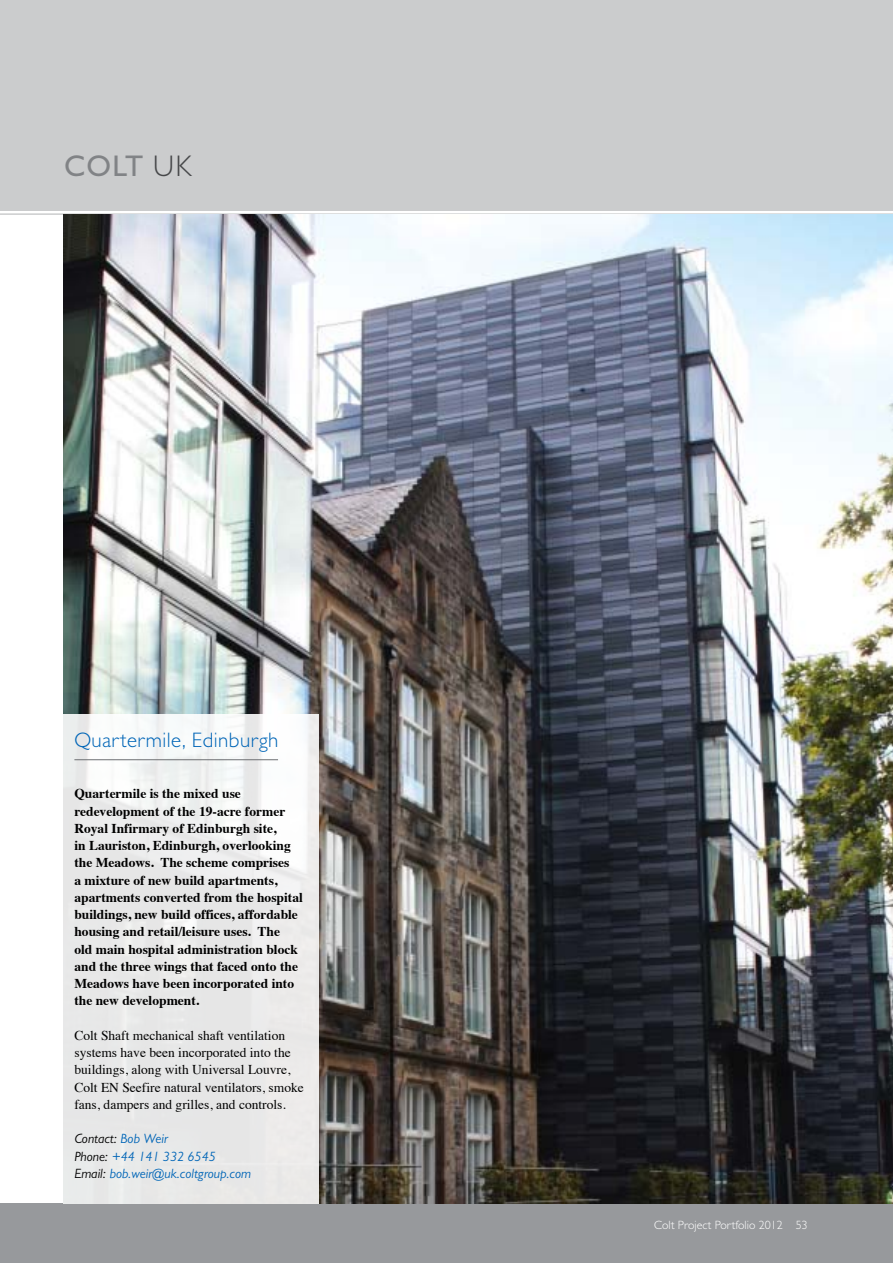
<style>
.page{position:relative;width:893px;height:1263px;background:#fff}
.page>*{position:absolute;margin:0;border:0;box-sizing:border-box;transform-origin:0 0}
.t1{font:500 30px "Gill Sans MT Pro";color:#818386}
.t2{font:300 21px "Gill Sans MT Pro";letter-spacing:.02em;color:#0065b7}
.t3{font:700 13.5px/17.2px "Times";color:#000}
.t4{font:13.5px/17.2px "Times";color:#000}
.t5{font:italic 13.5px/17.2px "Gill Sans MT Pro";color:#0065b7}
.t6{font:300 12px "Gill Sans MT Pro";color:#fff}
.s1{font-weight:300;color:#464749}
.s2{color:#000}
</style>
<div class="page">
<div style="left:0;top:1203px;width:893px;height:60px;background:#97999c"></div>
<div style="left:0;top:0;width:893px;height:210px;background:#cbcccd"></div>
<hr style="left:0;top:213px;width:893px;height:2px;background:#cbcccd">
<img style="left:64px;top:215px;width:829px;height:988px">
<div style="left:64px;top:714px;width:255px;height:489px;background:linear-gradient(to bottom,#f2f3f3,#e5e4e4)"></div>
<hr style="left:74px;top:759px;width:204px;height:1px;background:#6d6f72">
<h1 class="t1" style="left:64px;top:149px;width:129px">COLT <span class="s1">UK</span></h1>
<h2 class="t2" style="left:74px;top:727px;width:206px">Quartermile, Edinburgh</h2>
<p class="t3" style="left:74px;top:784px;width:230px">Quartermile is the mixed use redevelopment of the 19-acre former Royal Infirmary of Edinburgh site,<br>in Lauriston, Edinburgh, overlooking the Meadows. The scheme comprises<br>a mixture of new build apartments, apartments converted from the hospital buildings, new build offices, affordable housing and retail/leisure uses. The<br>old main hospital administration block and the three wings that faced onto the Meadows have been incorporated into the new development.</p>
<p class="t4" style="left:74px;top:1025px;width:231px">Colt Shaft mechanical shaft ventilation systems have been incorporated into the buildings, along with Universal Louvre, Colt EN Seefire natural ventilators, smoke fans, dampers and grilles, and controls.</p>
<p class="t5" style="left:74px;top:1130px;width:178px"><span class="s2">Contact:</span> Bob Weir<br><span class="s2">Phone:</span> +44 141 332 6545<br><span class="s2">Email:</span> bob.weir@uk.coltgroup.com</p>
<p class="t6" style="left:654px;top:1217px;width:155px">Colt Project Portfolio 2012 53</p>
</div>
